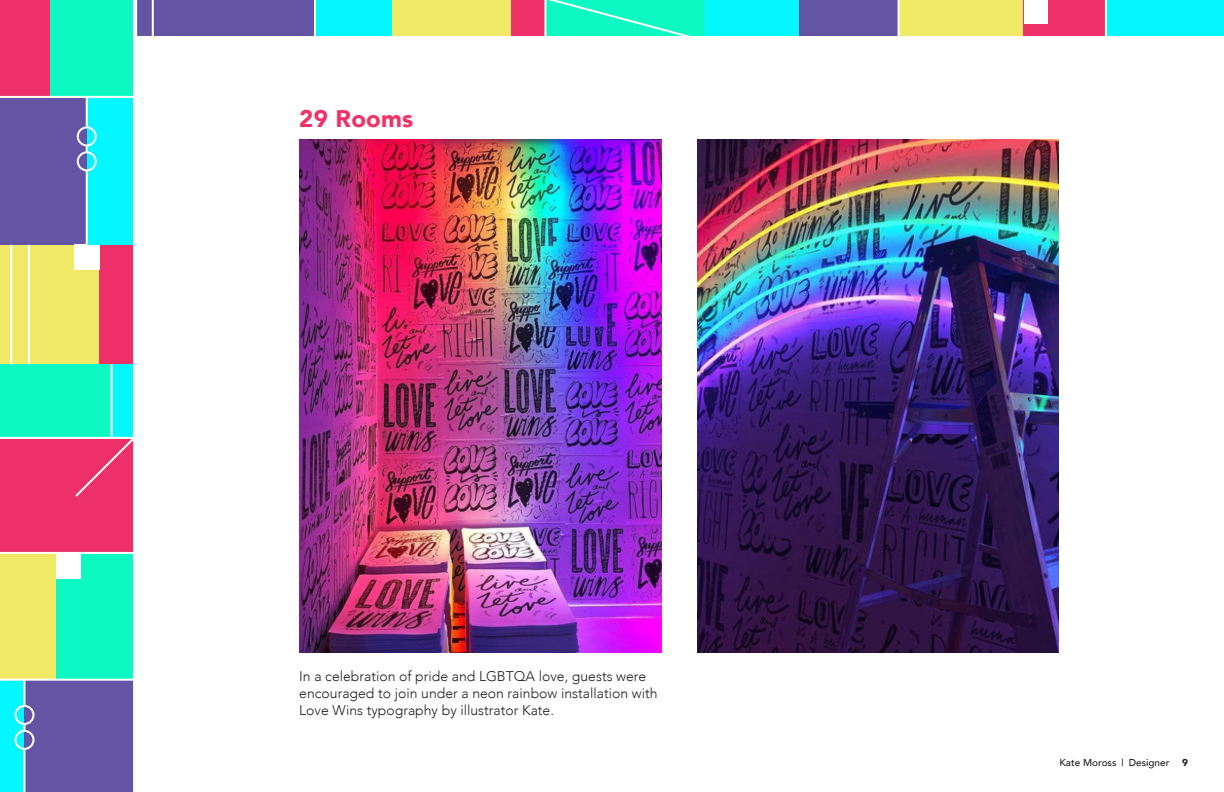
<style>
.page{position:relative;width:1224px;height:792px;background:#fff}
.page>*{position:absolute;margin:0;border:0;box-sizing:border-box;transform-origin:0 0}
.t1{font:900 24px "Avenir";letter-spacing:.01em;color:#ee3368}
.t2{font:300 14px/16.8px "Avenir";color:#231f20}
.t3{font:500 10px "Avenir";color:#231f20}
.t4{font:900 10px "Avenir";color:#231f20}
</style>
<div class="page">
<div style="left:50px;top:0;width:84px;height:98px;background:#0ef8c3"></div>
<div style="left:0;top:0;width:50px;height:98px;background:#ed3168"></div>
<div style="left:0;top:98px;width:134px;height:147px;background:#6455a4"></div>
<div style="left:0;top:245px;width:99px;height:119px;background:#efe966"></div>
<div style="left:99px;top:245px;width:35px;height:119px;background:#ed3168"></div>
<div style="left:74px;top:245px;width:25px;height:25px;background:#fff"></div>
<div style="left:0;top:364px;width:112px;height:75px;background:#0ef8c3"></div>
<div style="left:112px;top:364px;width:22px;height:75px;background:#03f7ff"></div>
<div style="left:0;top:553px;width:56px;height:127px;background:#efe966"></div>
<div style="left:56px;top:553px;width:78px;height:127px;background:#0ef8c3"></div>
<div style="left:56px;top:553px;width:25px;height:25px;background:#fff"></div>
<div style="left:0;top:439px;width:134px;height:114px;background:#ed3168"></div>
<div style="left:0;top:680px;width:24px;height:112px;background:#03f7ff"></div>
<div style="left:24px;top:680px;width:110px;height:112px;background:#6455a4"></div>
<hr style="left:0;top:679px;width:134px;height:2px;background:#fff">
<hr style="left:0;top:437px;width:134px;height:2px;background:#fff">
<hr style="left:0;top:552px;width:134px;height:2px;background:#fff">
<hr style="left:23px;top:680px;width:2px;height:26px;background:#fff">
<hr style="left:23px;top:749px;width:2px;height:43px;background:#fff">
<hr style="left:111px;top:364px;width:2px;height:74px;background:#fff">
<div style="left:87px;top:98px;width:47px;height:147px;background:#03f7ff"></div>
<hr style="left:0;top:96px;width:134px;height:2px;background:#fff">
<div style="left:134px;top:0;width:181px;height:36px;background:#6455a4"></div>
<div style="left:799px;top:0;width:100px;height:36px;background:#6455a4"></div>
<div style="left:315px;top:0;width:78px;height:36px;background:#03f7ff"></div>
<div style="left:899px;top:0;width:125px;height:36px;background:#efe966"></div>
<div style="left:393px;top:0;width:118px;height:36px;background:#efe966"></div>
<div style="left:1024px;top:0;width:82px;height:36px;background:#ed3168"></div>
<div style="left:511px;top:0;width:34px;height:36px;background:#ed3168"></div>
<div style="left:706px;top:0;width:93px;height:36px;background:#03f7ff"></div>
<div style="left:1106px;top:0;width:118px;height:36px;background:#03f7ff"></div>
<hr style="left:314px;top:0;width:2px;height:36px;background:#fff">
<hr style="left:898px;top:0;width:2px;height:36px;background:#fff">
<hr style="left:1105px;top:0;width:2px;height:36px;background:#fff">
<div style="left:1024px;top:0;width:24px;height:23px;background:#fff"></div>
<hr style="left:86px;top:98px;width:2px;height:28px;background:#fff">
<svg style="left:73px;top:436px;width:60px;height:61px"></svg>
<svg style="left:544px;top:0;width:162px;height:36px;background:#1cf7c6"></svg>
<hr style="left:86px;top:171px;width:2px;height:74px;background:#fff">
<hr style="left:10px;top:245px;width:2px;height:119px;background:#fff">
<hr style="left:28px;top:245px;width:2px;height:119px;background:#fff">
<hr style="left:152px;top:0;width:2px;height:36px;background:#fff">
<div style="left:77px;top:126px;width:20px;height:20px;border:2px solid #fff;border-radius:50%"></div>
<div style="left:14px;top:705px;width:20px;height:20px;border:2px solid #fff;border-radius:50%"></div>
<div style="left:77px;top:151px;width:20px;height:20px;border:2px solid #fff;border-radius:50%"></div>
<div style="left:14px;top:730px;width:20px;height:20px;border:2px solid #fff;border-radius:50%"></div>
<svg style="left:133px;top:0;width:4px;height:792px"></svg>
<img style="left:299px;top:140px;width:362px;height:512px">
<img style="left:697px;top:140px;width:362px;height:512px">
<p class="t1" style="left:299px;top:98px;width:116px">29 Rooms</p>
<p class="t2" style="left:299px;top:668px;width:360px">In a celebration of pride and LGBTQA love, guests were encouraged to join under a neon rainbow installation with<br>Love Wins typography by illustrator Kate.</p>
<p class="t3" style="left:1059px;top:754px;width:112px">Kate Moross | Designer</p>
<p class="t4" style="left:1182px;top:754px;width:7px">9</p>
</div>
